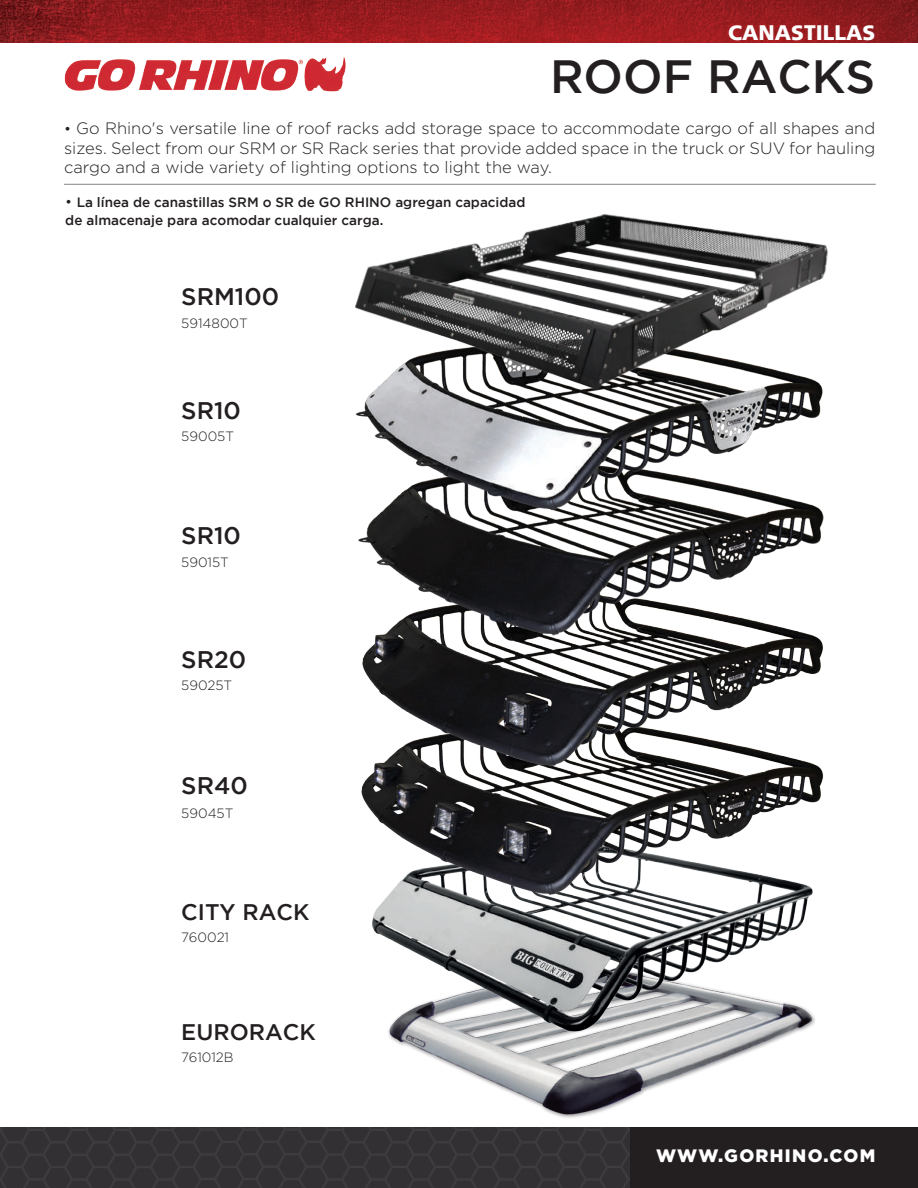
<style>
.page{position:relative;width:918px;height:1188px;background:#fff}
.page>*{position:absolute;margin:0;border:0;box-sizing:border-box;transform-origin:0 0}
.t1{font:500 46.5px "Gotham";color:#231f20}
.t2{font:500 24px "Gotham";color:#231f20}
.t3{font:500 22.5px "Gotham";color:#231f20}
.t4{font:900 21px "Frutiger";color:#fff}
.t5{font:900 18px "Gotham";letter-spacing:.075em;color:#fff}
.t6{font:300 16.5px/19.8px "Gotham";color:#231f20;text-align:justify}
.t7{font:500 13.5px/18px "Gotham";color:#231f20}
.t8{font:300 13.5px "Gotham";color:#231f20}
.s1{font-size:15px}
.s2{font-weight:300;font-size:15px}
</style>
<div class="page">
<img style="left:0;top:0;width:918px;height:43px">
<img style="left:0;top:1128px;width:630px;height:60px">
<div style="left:630px;top:1128px;width:288px;height:60px;background:#231f20"></div>
<img style="left:412px;top:1048px;width:347px;height:70px">
<img style="left:372px;top:911px;width:443px;height:137px">
<hr style="left:64px;top:184px;width:812px;height:1px;background:#808285">
<img style="left:361px;top:774px;width:462px;height:137px">
<img style="left:362px;top:650px;width:461px;height:124px">
<img style="left:358px;top:526px;width:465px;height:124px">
<img style="left:355px;top:397px;width:469px;height:129px">
<img style="left:355px;top:214px;width:473px;height:183px">
<img style="left:64px;top:57px;width:282px;height:35px">
<p class="t4" style="left:728px;top:20px;width:149px">CANASTILLAS</p>
<h1 class="t1" style="left:550px;top:51px;width:327px">ROOF RACKS</h1>
<p class="t6" style="left:64px;top:118px;width:813px"><span class="s1">•</span> Go Rhino's versatile line of roof racks add storage space to accommodate cargo of all shapes and sizes. Select from our SRM or SR Rack series that provide added space in the truck or SUV for hauling cargo and a wide variety of lighting options to light the way.</p>
<p class="t7" style="left:65px;top:193px;width:462px"><span class="s2">•</span> La línea de canastillas SRM o SR de GO RHINO agregan capacidad de almacenaje para acomodar cualquier carga.</p>
<h2 class="t2" style="left:181px;top:283px;width:99px">SRM100</h2>
<p class="t8" style="left:181px;top:316px;width:68px">5914800T</p>
<h2 class="t2" style="left:181px;top:396px;width:61px">SR10</h2>
<p class="t8" style="left:181px;top:429px;width:54px">59005T</p>
<h2 class="t2" style="left:181px;top:522px;width:61px">SR10</h2>
<p class="t8" style="left:181px;top:555px;width:49px">59015T</p>
<h2 class="t2" style="left:181px;top:646px;width:66px">SR20</h2>
<p class="t8" style="left:181px;top:678px;width:53px">59025T</p>
<h2 class="t2" style="left:181px;top:772px;width:68px">SR40</h2>
<p class="t8" style="left:181px;top:806px;width:54px">59045T</p>
<h3 class="t3" style="left:181px;top:899px;width:130px">CITY RACK</h3>
<p class="t8" style="left:181px;top:930px;width:49px">760021</p>
<h3 class="t3" style="left:181px;top:1019px;width:136px">EURORACK</h3>
<p class="t8" style="left:181px;top:1050px;width:54px">761012B</p>
<p class="t5" style="left:656px;top:1143px;width:221px">WWW.GORHINO.COM</p>
</div>
